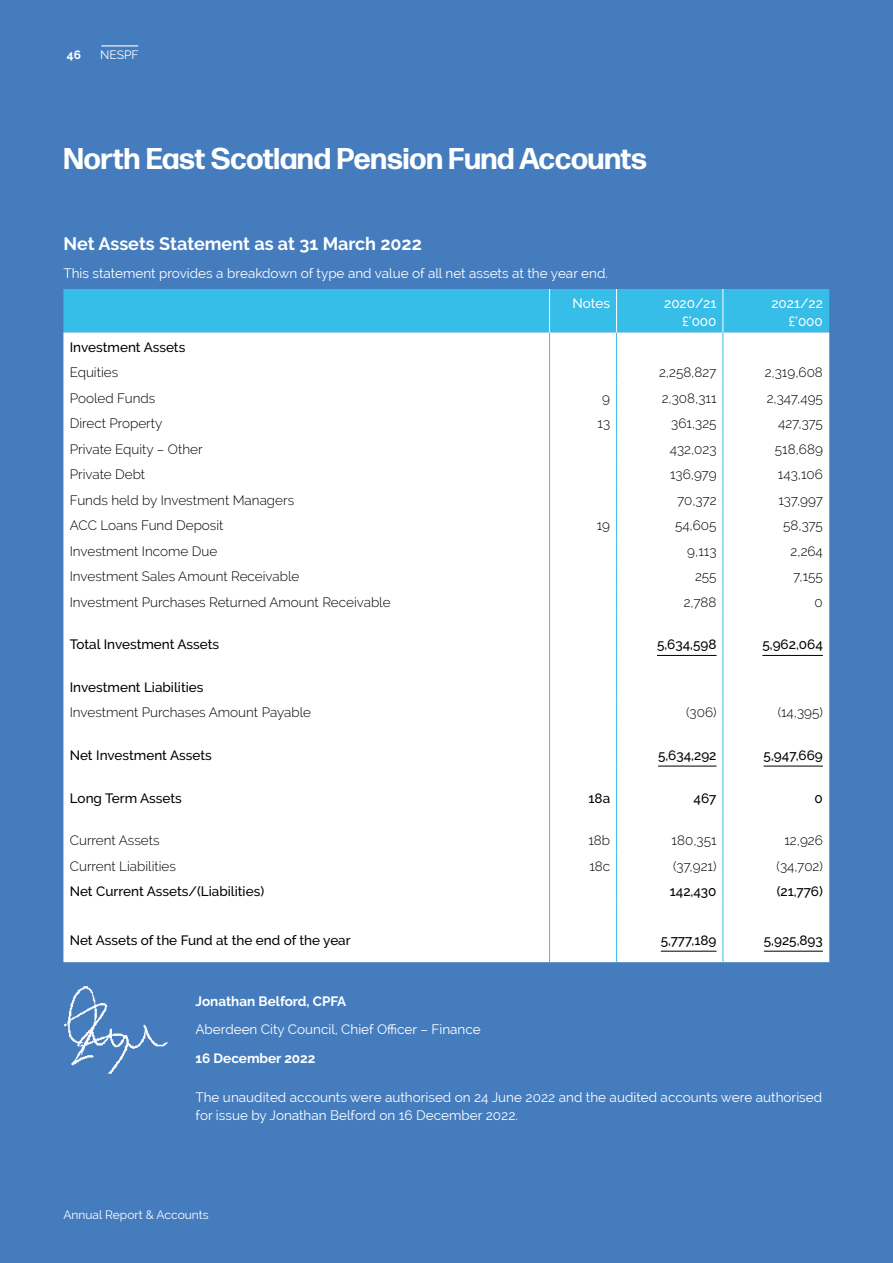
<style>
.page{position:relative;width:893px;height:1263px;background:#fff}
.page>*{position:absolute;margin:0;border:0;box-sizing:border-box;transform-origin:0 0}
.t1{font:700 30px "Forma DJR Deck";color:#fff}
.t2{font:700 18px "Raleway";color:#fff}
.t3{font:300 13.5px "Raleway";color:#000}
.t4{font:13.5px/18px "Raleway";color:#fff}
.t5{font:500 13.5px "Raleway";color:#000}
.t6{font:700 13.5px "Raleway";color:#fff}
.t7{font:500 13.5px/18px "Raleway";color:#fff;text-align:right}
.t8{font:12px "Raleway";color:#fff}
.t9{font:700 12px "Raleway";color:#fff}
</style>
<div class="page">
<div style="left:0;top:0;width:893px;height:1262px;background:#447cbe"></div>
<div style="left:63px;top:613px;width:766px;height:348px;background:#fff"></div>
<svg style="left:63px;top:289px;width:766px;height:324px;background:#e3f5fb"></svg>
<hr style="left:549px;top:613px;width:1px;height:42px;background:#36bde8">
<hr style="left:616px;top:613px;width:1px;height:42px;background:#36bde8">
<hr style="left:722px;top:613px;width:1px;height:42px;background:#36bde8">
<hr style="left:549px;top:655px;width:1px;height:43px;background:#36bde8">
<hr style="left:616px;top:655px;width:1px;height:43px;background:#36bde8">
<hr style="left:722px;top:655px;width:1px;height:43px;background:#36bde8">
<svg style="left:549px;top:698px;width:1px;height:25px"></svg>
<svg style="left:616px;top:698px;width:1px;height:25px"></svg>
<svg style="left:722px;top:698px;width:1px;height:25px"></svg>
<hr style="left:549px;top:723px;width:1px;height:43px;background:#36bde8">
<hr style="left:616px;top:723px;width:1px;height:43px;background:#36bde8">
<hr style="left:722px;top:723px;width:1px;height:43px;background:#36bde8">
<hr style="left:549px;top:766px;width:1px;height:42px;background:#36bde8">
<hr style="left:616px;top:766px;width:1px;height:42px;background:#36bde8">
<hr style="left:722px;top:766px;width:1px;height:42px;background:#36bde8">
<hr style="left:549px;top:808px;width:1px;height:43px;background:#36bde8">
<hr style="left:616px;top:808px;width:1px;height:43px;background:#36bde8">
<hr style="left:722px;top:808px;width:1px;height:43px;background:#36bde8">
<svg style="left:549px;top:851px;width:1px;height:51px"></svg>
<svg style="left:616px;top:851px;width:1px;height:51px"></svg>
<svg style="left:722px;top:851px;width:1px;height:51px"></svg>
<hr style="left:549px;top:902px;width:1px;height:42px;background:#36bde8">
<hr style="left:616px;top:902px;width:1px;height:42px;background:#36bde8">
<hr style="left:722px;top:902px;width:1px;height:42px;background:#36bde8">
<svg style="left:549px;top:944px;width:1px;height:17px"></svg>
<svg style="left:616px;top:944px;width:1px;height:17px"></svg>
<svg style="left:722px;top:944px;width:1px;height:17px"></svg>
<hr style="left:549px;top:289px;width:1px;height:43px;background:#fff">
<hr style="left:616px;top:289px;width:1px;height:43px;background:#fff">
<hr style="left:722px;top:289px;width:1px;height:43px;background:#fff">
<hr style="left:657px;top:655px;width:59px;height:1px;background:#000">
<hr style="left:762px;top:655px;width:60px;height:1px;background:#000">
<hr style="left:658px;top:765px;width:58px;height:1px;background:#000">
<hr style="left:763px;top:765px;width:59px;height:1px;background:#000">
<hr style="left:660px;top:950px;width:56px;height:1px;background:#000">
<hr style="left:764px;top:950px;width:58px;height:1px;background:#000">
<img style="left:64px;top:986px;width:104px;height:87px">
<hr style="left:101px;top:45px;width:37px;height:1px;background:#fff">
<p class="t9" style="left:67px;top:48px;width:16px">46</p>
<p class="t8" style="left:100px;top:48px;width:40px">NESPF</p>
<h1 class="t1" style="left:63px;top:139px;width:585px">North East Scotland Pension Fund Accounts</h1>
<h2 class="t2" style="left:63px;top:233px;width:360px">Net Assets Statement as at 31 March 2022</h2>
<p class="t4" style="left:63px;top:264px;width:546px">This statement provides a breakdown of type and value of all net assets at the year end.</p>
<p class="t7" style="left:572px;top:294px;width:39px">Notes</p>
<p class="t7" style="left:664px;top:294px;width:54px">2020/21 £’000</p>
<p class="t7" style="left:771px;top:294px;width:53px">2021/22 £’000</p>
<p class="t5" style="left:70px;top:339px;width:117px">Investment Assets</p>
<p class="t3" style="left:70px;top:364px;width:50px">Equities</p>
<p class="t3" style="left:659px;top:364px;width:59px">2,258,827</p>
<p class="t3" style="left:764px;top:364px;width:60px">2,319,608</p>
<p class="t3" style="left:70px;top:390px;width:87px">Pooled Funds</p>
<p class="t3" style="left:602px;top:390px;width:9px">9</p>
<p class="t3" style="left:661px;top:390px;width:56px">2,308,311</p>
<p class="t3" style="left:766px;top:390px;width:58px">2,347,495</p>
<p class="t3" style="left:70px;top:415px;width:94px">Direct Property</p>
<p class="t3" style="left:597px;top:415px;width:14px">13</p>
<p class="t3" style="left:671px;top:415px;width:47px">361,325</p>
<p class="t3" style="left:778px;top:415px;width:46px">427,375</p>
<p class="t3" style="left:70px;top:441px;width:134px">Private Equity – Other</p>
<p class="t3" style="left:669px;top:441px;width:48px">432,023</p>
<p class="t3" style="left:775px;top:441px;width:49px">518,689</p>
<p class="t3" style="left:70px;top:466px;width:77px">Private Debt</p>
<p class="t3" style="left:670px;top:466px;width:48px">136,979</p>
<p class="t3" style="left:778px;top:466px;width:46px">143,106</p>
<p class="t3" style="left:70px;top:492px;width:226px">Funds held by Investment Managers</p>
<p class="t3" style="left:677px;top:492px;width:41px">70,372</p>
<p class="t3" style="left:778px;top:492px;width:46px">137,997</p>
<p class="t3" style="left:70px;top:517px;width:155px">ACC Loans Fund Deposit</p>
<p class="t3" style="left:597px;top:517px;width:15px">19</p>
<p class="t3" style="left:675px;top:517px;width:43px">54,605</p>
<p class="t3" style="left:783px;top:517px;width:41px">58,375</p>
<p class="t3" style="left:70px;top:543px;width:149px">Investment Income Due</p>
<p class="t3" style="left:687px;top:543px;width:31px">9,113</p>
<p class="t3" style="left:790px;top:543px;width:34px">2,264</p>
<p class="t3" style="left:70px;top:568px;width:231px">Investment Sales Amount Receivable</p>
<p class="t3" style="left:695px;top:568px;width:23px">255</p>
<p class="t3" style="left:793px;top:568px;width:31px">7,155</p>
<p class="t3" style="left:70px;top:594px;width:322px">Investment Purchases Returned Amount Receivable</p>
<p class="t3" style="left:683px;top:594px;width:34px">2,788</p>
<p class="t3" style="left:814px;top:594px;width:10px">0</p>
<p class="t5" style="left:70px;top:636px;width:151px">Total Investment Assets</p>
<p class="t5" style="left:657px;top:636px;width:61px">5,634,598</p>
<p class="t5" style="left:762px;top:636px;width:62px">5,962,064</p>
<p class="t5" style="left:70px;top:679px;width:135px">Investment Liabilities</p>
<p class="t3" style="left:70px;top:704px;width:243px">Investment Purchases Amount Payable</p>
<p class="t3" style="left:686px;top:704px;width:32px">(306)</p>
<p class="t3" style="left:777px;top:704px;width:47px">(14,395)</p>
<p class="t5" style="left:70px;top:747px;width:143px">Net Investment Assets</p>
<p class="t5" style="left:658px;top:747px;width:60px">5,634,292</p>
<p class="t5" style="left:763px;top:747px;width:61px">5,947,669</p>
<p class="t5" style="left:70px;top:789px;width:114px">Long Term Assets</p>
<p class="t5" style="left:588px;top:789px;width:23px">18a</p>
<p class="t5" style="left:693px;top:789px;width:24px">467</p>
<p class="t5" style="left:814px;top:789px;width:10px">0</p>
<p class="t3" style="left:70px;top:832px;width:91px">Current Assets</p>
<p class="t3" style="left:588px;top:832px;width:23px">18b</p>
<p class="t3" style="left:671px;top:832px;width:46px">180,351</p>
<p class="t3" style="left:784px;top:832px;width:40px">12,926</p>
<p class="t3" style="left:70px;top:857px;width:108px">Current Liabilities</p>
<p class="t3" style="left:589px;top:857px;width:22px">18c</p>
<p class="t3" style="left:673px;top:857px;width:45px">(37,921)</p>
<p class="t3" style="left:776px;top:857px;width:48px">(34,702)</p>
<p class="t5" style="left:70px;top:883px;width:196px">Net Current Assets/(Liabilities)</p>
<p class="t5" style="left:669px;top:883px;width:48px">142,430</p>
<p class="t5" style="left:776px;top:883px;width:48px">(21,776)</p>
<p class="t5" style="left:70px;top:932px;width:282px">Net Assets of the Fund at the end of the year</p>
<p class="t5" style="left:660px;top:932px;width:57px">5,777,189</p>
<p class="t5" style="left:764px;top:932px;width:60px">5,925,893</p>
<p class="t6" style="left:195px;top:993px;width:152px">Jonathan Belford, CPFA</p>
<p class="t4" style="left:195px;top:1020px;width:287px">Aberdeen City Council, Chief Officer – Finance</p>
<p class="t6" style="left:195px;top:1050px;width:121px">16 December 2022</p>
<p class="t4" style="left:195px;top:1088px;width:628px">The unaudited accounts were authorised on 24 June 2022 and the audited accounts were authorised for issue by Jonathan Belford on 16 December 2022.</p>
<p class="t8" style="left:63px;top:1207px;width:147px">Annual Report &amp; Accounts</p>
</div>
